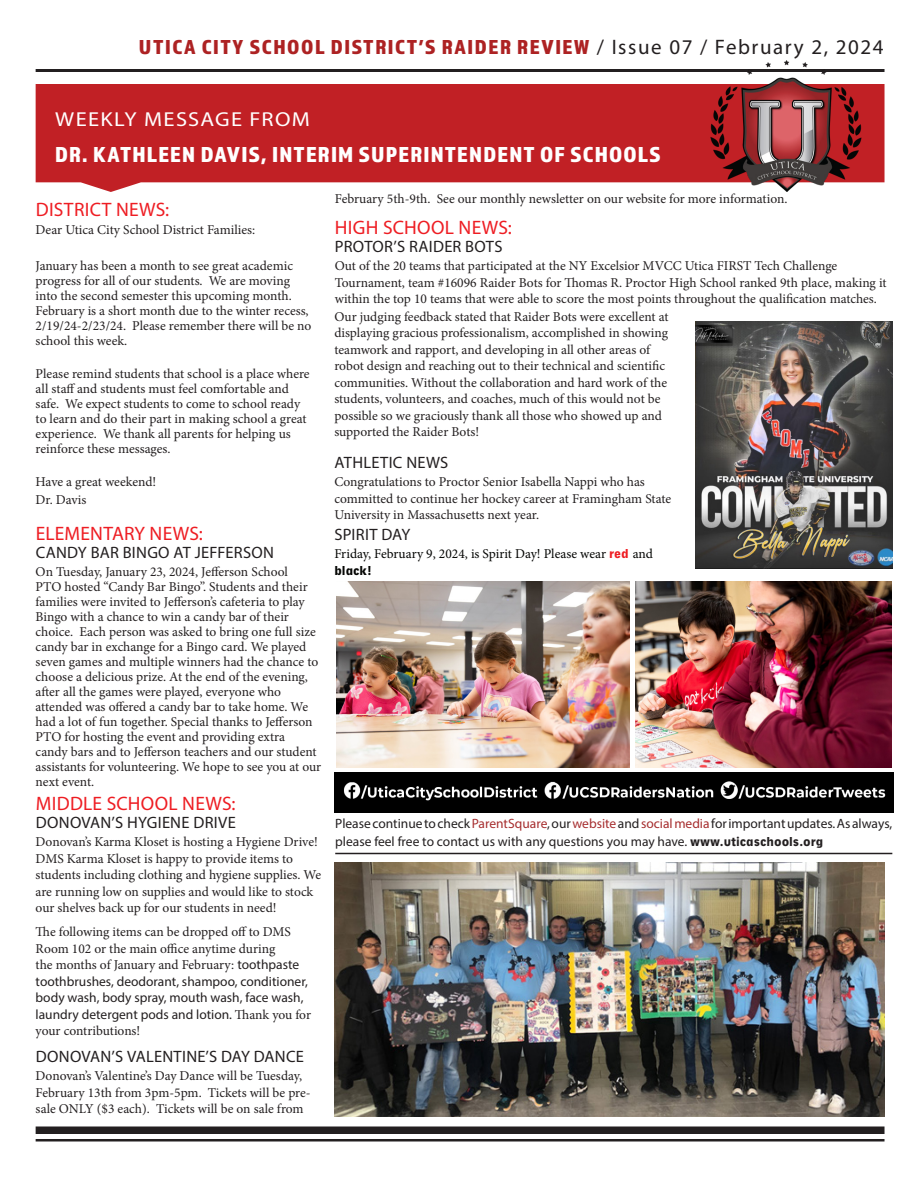
<style>
.page{position:relative;width:918px;height:1188px;background:#fff}
.page>*{position:absolute;margin:0;border:0;box-sizing:border-box;transform-origin:0 0}
.Subhead{font:22.5px "Almaq Refined";letter-spacing:.05em;color:#fff}
.t1{font:21px "Almaq Refined";letter-spacing:.075em;color:#ad2223}
.Subhead-2{font:20.25px "Myriad Pro";letter-spacing:.055em;color:#fff;scale:1.11 1}
.Subhead-3{font:19.5px "Myriad Pro";letter-spacing:.015em;color:#ee1d23}
.Subhead-4{font:16.5px "Myriad Pro";letter-spacing:.015em;color:#231f20}
.Body_Text{font:16.5px "Myriad Pro";letter-spacing:.015em;color:#231f20}
.Subhead-5{font:13.5px/15px "Minion Pro";letter-spacing:-.005em;color:#231f20}
.t2{font:13.5px/18px "Myriad Pro";color:#231f20}
.Subhead-6{font:13.5px/16.5px "Minion Pro";letter-spacing:-.005em;color:#040503}
.s1{font-family:"Myriad Pro";color:#231f20}
.s2{font-family:"Myriad Pro"}
.s3{font-family:"Neuzeit Gro Con";font-weight:900;color:#ee1d23}
.s4{font-family:"Neuzeit Gro Con";font-weight:900}
.s5{color:#a62e2f}
</style>
<div class="page">
<svg style="left:36px;top:84px;width:849px;height:108px;fill:#c12025"></svg>
<hr style="left:335px;top:853px;width:557px;height:1px;background:#231f20">
<div style="left:36px;top:1126px;width:849px;height:8px;background:#231f20"></div>
<hr style="left:36px;top:1139px;width:849px;height:3px;background:#231f20">
<hr style="left:36px;top:69px;width:849px;height:3px;background:#231f20">
<img style="left:710px;top:61px;width:152px;height:131px">
<img style="left:334px;top:772px;width:560px;height:40px">
<img style="left:334px;top:863px;width:551px;height:254px">
<img style="left:336px;top:581px;width:294px;height:187px">
<img style="left:635px;top:581px;width:256px;height:187px">
<img style="left:696px;top:322px;width:196px;height:246px">
<p class="t1" style="left:139px;top:34px;width:746px">UTICA CITY SCHOOL DISTRICT’S RAIDER REVIEW <span class="s1">/ Issue 07 / February 2, 2024</span></p>
<p class="Subhead-2" style="left:55px;top:107px;width:231px">WEEKLY MESSAGE FROM</p>
<p class="Subhead" style="left:55px;top:141px;width:607px">DR. KATHLEEN DAVIS, INTERIM SUPERINTENDENT OF SCHOOLS</p>
<p class="Subhead-3" style="left:36px;top:197px;width:135px">DISTRICT NEWS:</p>
<p class="Subhead-5" style="left:36px;top:222px;width:221px">Dear Utica City School District Families:</p>
<p class="Subhead-5" style="left:36px;top:258px;width:277px">January has been a month to see great academic progress for all of our students. We are moving into the second semester this upcoming month.<br>February is a short month due to the winter recess, 2/19/24-2/23/24. Please remember there will be no school this week.</p>
<p class="Subhead-5" style="left:36px;top:366px;width:276px">Please remind students that school is a place where all staff and students must feel comfortable and safe. We expect students to come to school ready to learn and do their part in making school a great experience. We thank all parents for helping us reinforce these messages.</p>
<p class="Subhead-5" style="left:36px;top:474px;width:122px">Have a great weekend!</p>
<p class="Subhead-5" style="left:36px;top:492px;width:52px">Dr. Davis</p>
<p class="Subhead-3" style="left:36px;top:521px;width:168px">ELEMENTARY NEWS:</p>
<p class="Body_Text" style="left:36px;top:542px;width:240px">CANDY BAR BINGO AT JEFFERSON</p>
<p class="Subhead-5" style="left:36px;top:564px;width:287px">On Tuesday, January 23, 2024, Jefferson School<br>PTO hosted “Candy Bar Bingo”. Students and their families were invited to Jefferson’s cafeteria to play Bingo with a chance to win a candy bar of their choice. Each person was asked to bring one full size candy bar in exchange for a Bingo card. We played seven games and multiple winners had the chance to choose a delicious prize. At the end of the evening, after all the games were played, everyone who attended was offered a candy bar to take home. We had a lot of fun together. Special thanks to Jefferson PTO for hosting the event and providing extra<br>candy bars and to Jefferson teachers and our student assistants for volunteering. We hope to see you at our next event.</p>
<p class="Subhead-3" style="left:36px;top:791px;width:201px">MIDDLE SCHOOL NEWS:</p>
<p class="Subhead-4" style="left:36px;top:812px;width:202px">DONOVAN’S HYGIENE DRIVE</p>
<p class="Subhead-5" style="left:36px;top:834px;width:287px;line-height:16.5px">Donovan’s Karma Kloset is hosting a Hygiene Drive!<br>DMS Karma Kloset is happy to provide items to students including clothing and hygiene supplies. We are running low on supplies and would like to stock our shelves back up for our students in need!</p>
<p class="Subhead-5" style="left:36px;top:924px;width:277px;line-height:16.5px">The following items can be dropped off to DMS Room 102 or the main office anytime during<br>the months of January and February: <span class="s2">toothpaste toothbrushes, deodorant, shampoo, conditioner, body wash, body spray, mouth wash, face wash, laundry detergent pods and lotion.</span> Thank you for your contributions!</p>
<p class="Subhead-4" style="left:36px;top:1046px;width:270px">DONOVAN’S VALENTINE’S DAY DANCE</p>
<p class="Subhead-5" style="left:36px;top:1068px;width:277px;line-height:16.5px">Donovan’s Valentine’s Day Dance will be Tuesday,<br>February 13th from 3pm-5pm. Tickets will be pre&shy;sale ONLY ($3 each). Tickets will be on sale from</p>
<p class="Subhead-5" style="left:335px;top:191px;width:454px">February 5th-9th. See our monthly newsletter on our website for more information.</p>
<p class="Subhead-3" style="left:335px;top:215px;width:178px">HIGH SCHOOL NEWS:</p>
<p class="Subhead-4" style="left:335px;top:236px;width:169px">PROTOR’S RAIDER BOTS</p>
<p class="Subhead-5" style="left:335px;top:258px;width:553px;line-height:16.5px">Out of the 20 teams that participated at the NY Excelsior MVCC Utica FIRST Tech Challenge<br>Tournament, team #16096 Raider Bots for Thomas R. Proctor High School ranked 9th place, making it within the top 10 teams that were able to score the most points throughout the qualification matches.</p>
<p class="Subhead-5" style="left:334px;top:308px;width:336px;line-height:16.5px">Our judging feedback stated that Raider Bots were excellent at displaying gracious professionalism, accomplished in showing teamwork and rapport, and developing in all other areas of robot design and reaching out to their technical and scientific communities. Without the collaboration and hard work of the students, volunteers, and coaches, much of this would not be possible so we graciously thank all those who showed up and supported the Raider Bots!</p>
<p class="Subhead-4" style="left:335px;top:452px;width:115px">ATHLETIC NEWS</p>
<p class="Subhead-5" style="left:334px;top:474px;width:338px;line-height:16.5px">Congratulations to Proctor Senior Isabella Nappi who has committed to continue her hockey career at Framingham State<br>University in Massachusetts next year.</p>
<p class="Subhead-4" style="left:335px;top:524px;width:77px">SPIRIT DAY</p>
<p class="Subhead-6" style="left:334px;top:546px;width:320px">Friday, February 9, 2024, is Spirit Day! Please wear <span class="s3">red</span> and <span class="s4">black!</span></p>
<p class="t2" style="left:335px;top:814px;width:559px">Please continue to check <span class="s5">ParentSquare</span>, our <span class="s5">website</span> and <span class="s5">social media</span> for important updates. As always, please feel free to contact us with any questions you may have. <span class="s4">www.uticaschools.org</span></p>
</div>
